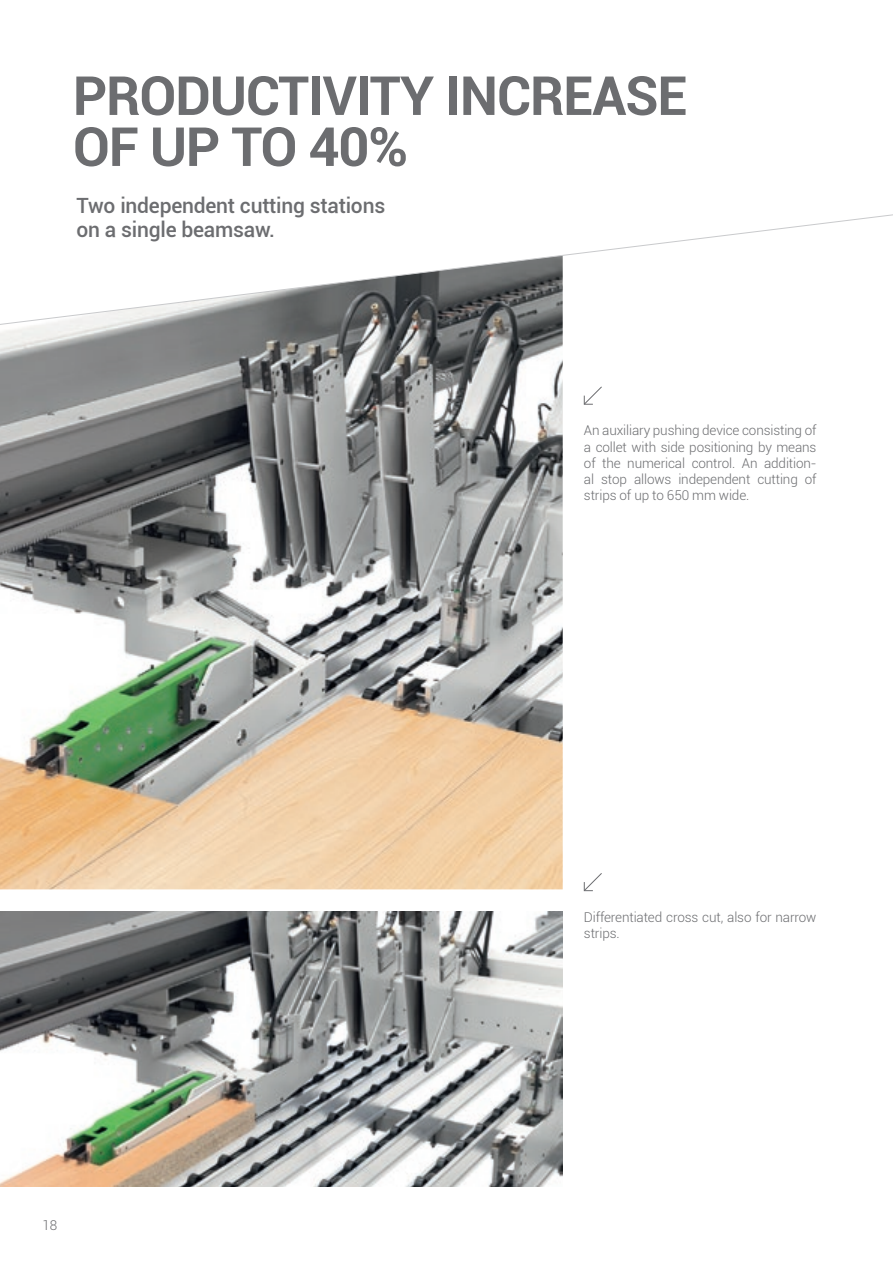
<style>
.page{position:relative;width:893px;height:1263px;background:#fff}
.page>*{position:absolute;margin:0;border:0;box-sizing:border-box;transform-origin:0 0}
._1_TITOLO_GRIGIO{font:700 54px "Roboto";letter-spacing:-.02em;color:#6c6d70}
.t1{font:500 21px/24px "Roboto";letter-spacing:-.01em;color:#6c6d70}
.t2{font:300 13.5px/16.2px "Roboto";letter-spacing:-.01em;color:#6c6d70;text-align:justify}
</style>
<div class="page">
<svg style="left:583px;top:386px;width:19px;height:19px"></svg>
<svg style="left:583px;top:873px;width:19px;height:18px"></svg>
<img style="left:0;top:328px;width:563px;height:561px">
<img style="left:0;top:912px;width:563px;height:274px">
<svg style="left:0;top:214px;width:893px;height:114px"></svg>
<p class="_1_TITOLO_GRIGIO" style="left:73px;top:58px;width:616px">PRODUCTIVITY INCREASE</p>
<p class="_1_TITOLO_GRIGIO" style="left:73px;top:109px;width:337px">OF UP TO 40%</p>
<p class="t1" style="left:77px;top:192px;width:310px">Two independent cutting stations on a single beamsaw.</p>
<p class="t2" style="left:584px;top:422px;width:234px">An auxiliary pushing device consisting of a collet with side positioning by means of the numerical control. An addition&shy;al stop allows independent cutting of strips of up to 650 mm wide.</p>
<p class="t2" style="left:42px;top:1216px;width:16px">18</p>
<p class="t2" style="left:584px;top:908px;width:234px">Differentiated cross cut, also for narrow strips.</p>
</div>
